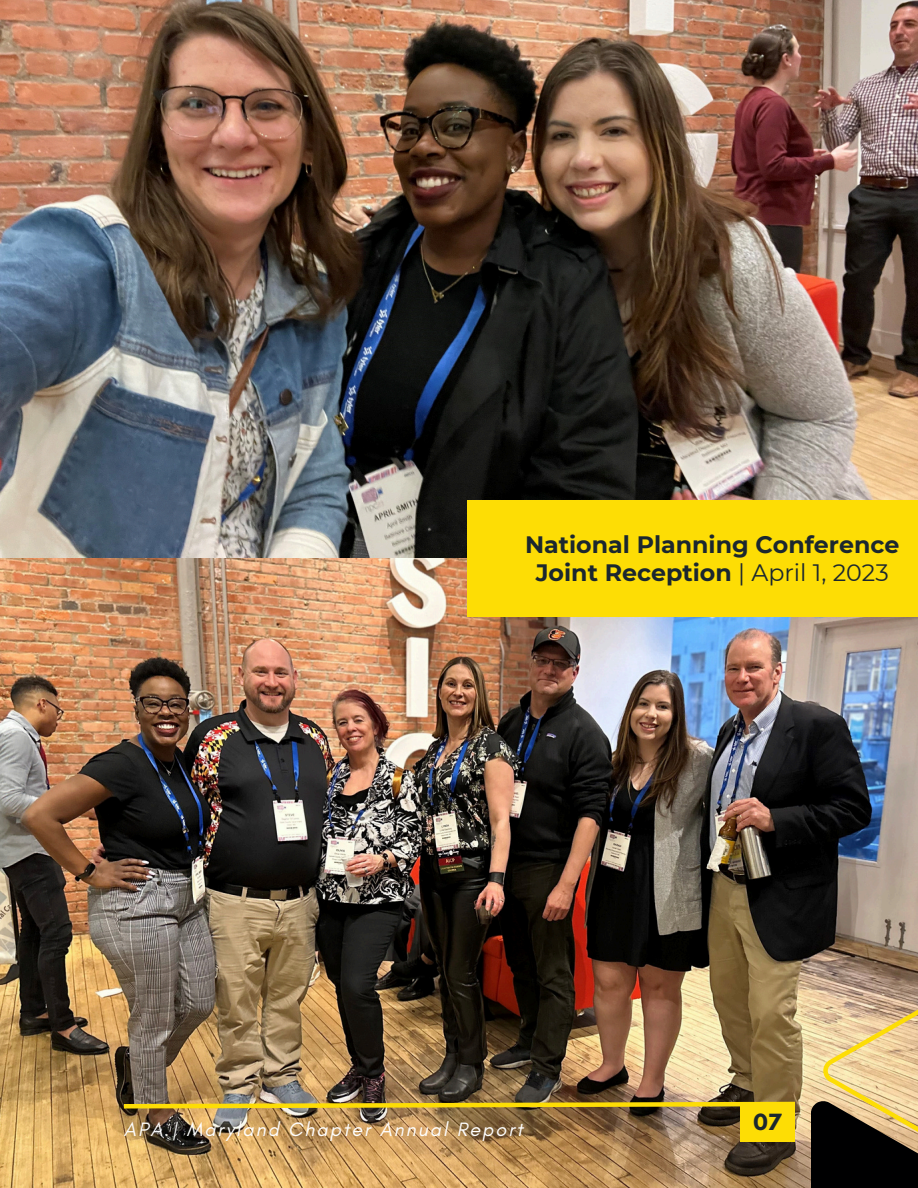
<style>
.page{position:relative;width:918px;height:1188px;background:#fff}
.page>*{position:absolute;margin:0;border:0;box-sizing:border-box;transform-origin:0 0}
.t1{font:700 23.7px/27.5px "Montserrat";color:#1b272f;text-align:center}
.t2{font:italic 19.8px "Glacial Indifference";letter-spacing:.1em;color:#fff}
.t3{font:700 19.8px "League Spartan";color:#1b272f}
.s1{font-weight:400}
</style>
<div class="page">
<img style="left:0;top:557px;width:918px;height:631px">
<img style="left:119px;top:1099px;width:681px;height:12px">
<div style="left:740px;top:1105px;width:55px;height:36px;background:#fddd05"></div>
<div style="left:811px;top:1101px;width:107px;height:87px;background:#000001"></div>
<svg style="left:823px;top:995px;width:95px;height:151px;background:#c8ae7d"></svg>
<img style="left:0;top:0;width:918px;height:557px">
<div style="left:467px;top:500px;width:451px;height:117px;background:#fddd05"></div>
<p class="t1" style="left:525px;top:531px;width:376px">National Planning Conference<br>Joint Reception <span class="s1">| April 1, 2023</span></p>
<p class="t2" style="left:124px;top:1117px;width:401px">APA | Maryland Chapter Annual Report</p>
<p class="t3" style="left:754px;top:1112px;width:29px">07</p>
</div>
